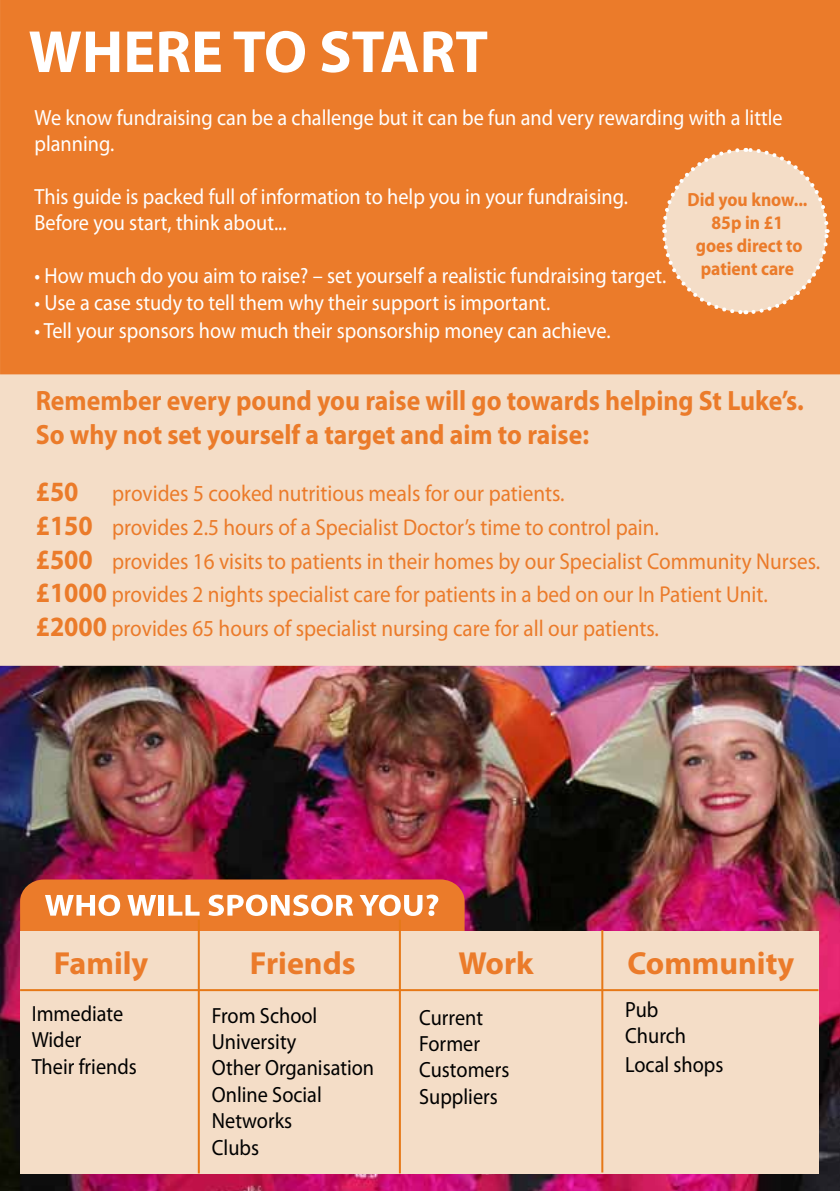
<style>
.page{position:relative;width:840px;height:1191px;background:#fff}
.page>*{position:absolute;margin:0;border:0;box-sizing:border-box;transform-origin:0 0}
.t1{font:700 60px "Myriad Pro";color:#fff}
.t2{font:700 32px "Myriad Pro";color:#eb7b2a}
.t3{font:700 28px/33.6px "Myriad Pro";color:#eb7b2a;scale:.92 1}
.t4{font:23px/33.6px "Myriad Pro";color:#eb7b2a;scale:.92 1}
.t5{font:22px/26.4px "Myriad Pro";color:#fff;scale:.92 1}
.t6{font:22px/26.4px "Myriad Pro";color:#000;scale:.92 1}
.t7{font:700 19px/22.8px "Myriad Pro";color:#eb7b2a;text-align:center;scale:.92 1}
.s1{font-weight:700;font-size:28px}
</style>
<div class="page">
<div style="left:0;top:0;width:839px;height:374px;background:#eb7b2a"></div>
<img style="left:0;top:666px;width:839px;height:525px">
<div style="left:0;top:374px;width:839px;height:292px;background:#f4ddc7"></div>
<div style="left:20px;top:879px;width:444px;height:130px;background:#eb7b2a;border-radius:23px"></div>
<div style="left:20px;top:930px;width:798px;height:243px;background:#f4ddc7"></div>
<svg style="left:45px;top:894px;width:75px;height:22px"></svg>
<svg style="left:127px;top:895px;width:29px;height:20px"></svg>
<div style="left:159px;top:895px;width:5px;height:20px;background:#fff"></div>
<svg style="left:168px;top:895px;width:31px;height:20px"></svg>
<svg style="left:208px;top:894px;width:145px;height:22px"></svg>
<svg style="left:359px;top:894px;width:79px;height:22px"></svg>
<hr style="left:198px;top:919px;width:2px;height:254px;background:#e67817">
<hr style="left:398px;top:919px;width:2px;height:254px;background:#e67817">
<hr style="left:601px;top:930px;width:2px;height:242px;background:#e67817">
<hr style="left:20px;top:989px;width:798px;height:2px;background:#e67817">
<svg style="left:659px;top:146px;width:171px;height:170px;background:#f1c39d"></svg>
<h1 class="t1" style="left:29px;top:13px;width:461px">WHERE TO START</h1>
<p class="t5" style="left:35px;top:104px;width:814px">We know fundraising can be a challenge but it can be fun and very rewarding with a little planning.</p>
<p class="t5" style="left:35px;top:183px;width:646px">This guide is packed full of information to help you in your fundraising.<br>Before you start, think about...</p>
<p class="t5" style="left:35px;top:262px;width:687px">• How much do you aim to raise? – set yourself a realistic fundraising target.</p>
<p class="t5" style="left:35px;top:289px;width:562px">• Use a case study to tell them why their support is important.</p>
<p class="t5" style="left:35px;top:317px;width:627px">• Tell your sponsors how much their sponsorship money can achieve.</p>
<p class="t7" style="left:687px;top:188px;width:132px">Did you know...<br>85p in £1<br>goes direct to patient care</p>
<p class="t3" style="left:36px;top:383px;width:836px">Remember every pound you raise will go towards helping St Luke’s.<br>So why not set yourself a target and aim to raise:</p>
<p class="t3" style="left:36px;top:474px;width:48px">£50</p>
<p class="t4" style="left:36px;top:476px;width:853px;text-indent:76px">provides 5 cooked nutritious meals for our patients.<br><span class="s1">£150</span> provides 2.5 hours of a Specialist Doctor’s time to control pain.<br><span class="s1">£500</span> provides 16 visits to patients in their homes by our Specialist Community Nurses. <span class="s1">£1000</span> provides 2 nights specialist care for patients in a bed on our In Patient Unit. <span class="s1">£2000</span> provides 65 hours of specialist nursing care for all our patients.</p>
<h2 class="t2" style="left:54px;top:942px;width:96px">Family</h2>
<h2 class="t2" style="left:250px;top:942px;width:107px">Friends</h2>
<h2 class="t2" style="left:458px;top:942px;width:76px">Work</h2>
<h2 class="t2" style="left:627px;top:942px;width:168px">Community</h2>
<p class="t6" style="left:32px;top:999px;width:116px">Immediate<br>Wider<br>Their friends</p>
<p class="t6" style="left:212px;top:1001px;width:178px">From School<br>University<br>Other Organisation<br>Online Social<br>Networks<br>Clubs</p>
<p class="t6" style="left:419px;top:1003px;width:99px">Current<br>Former<br>Customers<br>Suppliers</p>
<p class="t6" style="left:624px;top:995px;width:68px">Pub<br>Church</p>
<p class="t6" style="left:624px;top:1051px;width:108px">Local shops</p>
</div>
